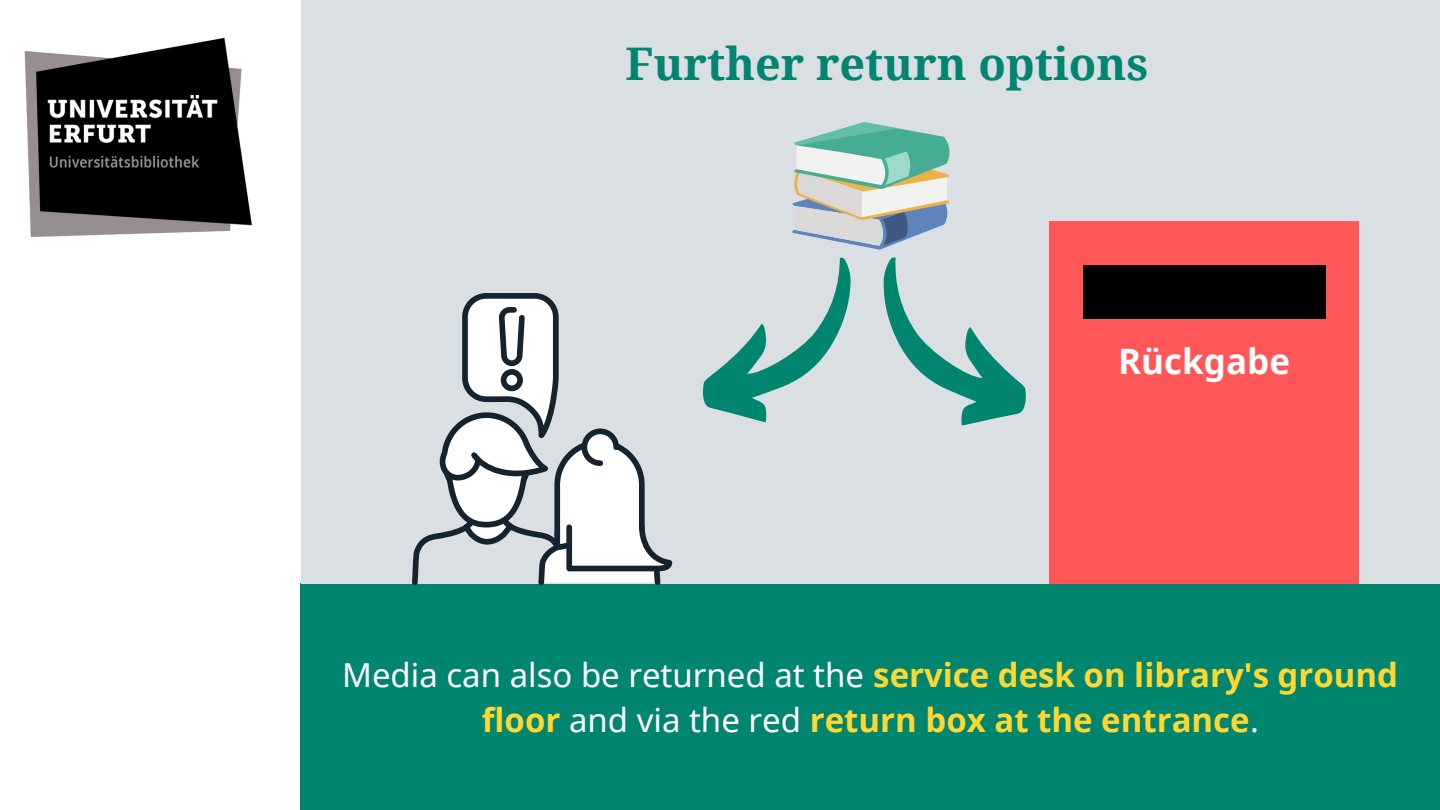
<style>
.page{position:relative;width:1440px;height:810px;background:#fff}
.page>*{position:absolute;margin:0;border:0;box-sizing:border-box;transform-origin:0 0}
.t1{font:700 45px "Noto Serif";color:#00856f}
.t2{font:700 35px "Noto Sans";color:#fff}
.t3{font:700 33px/45.8px "Noto Sans";color:#ffd731;text-align:center}
.s1{font-weight:400;color:#fff}
</style>
<div class="page">
<img style="left:300px;top:0;width:1140px;height:810px">
<img style="left:24px;top:37px;width:228px;height:201px">
<div style="left:1049px;top:221px;width:310px;height:363px;background:#ff5757"></div>
<div style="left:1083px;top:265px;width:243px;height:53px;background:#000"></div>
<svg style="left:412px;top:293px;width:261px;height:293px"></svg>
<div style="left:504px;top:372px;width:16px;height:16px;background:#fff;border-radius:50%"></div>
<div style="left:501px;top:369px;width:22px;height:22px;border:6px solid #15232e;border-radius:50%"></div>
<svg style="left:693px;top:122px;width:343px;height:326px;background:#b8d0d0"></svg>
<h1 class="t1" style="left:626px;top:32px;width:524px">Further return options</h1>
<p class="t2" style="left:1118px;top:337px;width:173px">Rückgabe</p>
<p class="t3" style="left:342px;top:651px;width:1058px"><span class="s1">Media can also be returned at the</span> service desk on library's ground floor <span class="s1">and via the red</span> return box at the entrance<span class="s1">.</span></p>
</div>
